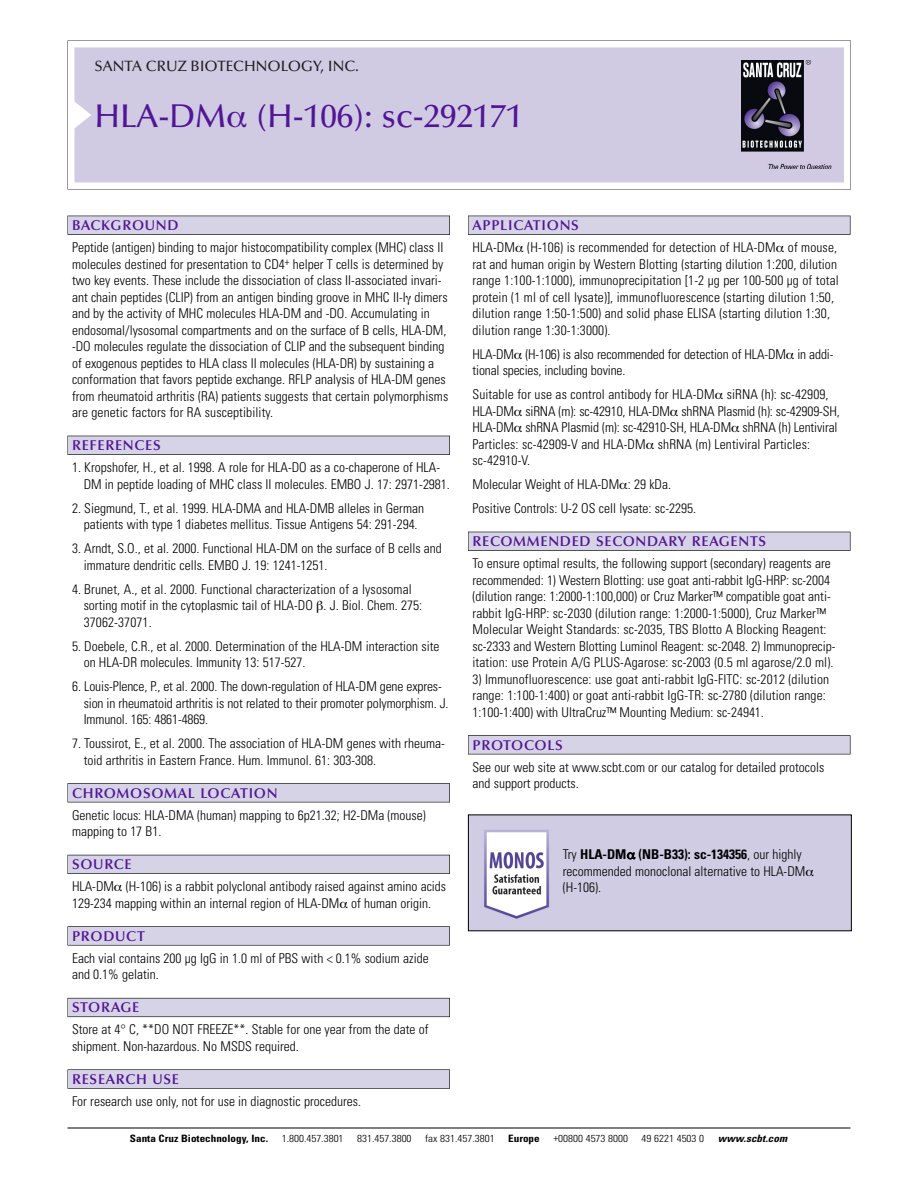
<style>
.page{position:relative;width:918px;height:1188px;background:#fff}
.page>*{position:absolute;margin:0;border:0;box-sizing:border-box;transform-origin:0 0}
.t1{font:500 33px "Optima";color:#511695}
.t2{font:500 15px "Optima";color:#231f20}
.t3{font:600 14.25px "Optima";letter-spacing:.05em;color:#511695}
.t4{font:300 condensed 13.5px/16.5px "Univers";color:#000}
.t5{font:300 condensed 10.2px "Univers";color:#000;scale:1.1 1}
.t6{font:700 condensed 10.2px "Univers";color:#000;scale:1.1 1}
.t7{font:italic 700 condensed 10.2px "Univers";letter-spacing:.005em;color:#000;scale:1.1 1}
.s1{font-weight:700}
</style>
<div class="page">
<svg style="left:68px;top:40px;width:783px;height:149px"></svg>
<div style="left:74px;top:47px;width:770px;height:135px;background:#d1cae3"></div>
<img style="left:741px;top:60px;width:90px;height:108px">
<div style="left:68px;top:216px;width:382px;height:19px;background:#525155"></div>
<div style="left:68px;top:216px;width:381px;height:18px;background:#d7d3e7"></div>
<div style="left:68px;top:436px;width:382px;height:19px;background:#515055"></div>
<div style="left:68px;top:436px;width:381px;height:18px;background:#d7d3e7"></div>
<div style="left:68px;top:783px;width:382px;height:19px;background:#545357"></div>
<div style="left:68px;top:784px;width:381px;height:18px;background:#d7d3e7"></div>
<div style="left:68px;top:855px;width:382px;height:19px;background:#54535a"></div>
<div style="left:68px;top:855px;width:381px;height:18px;background:#d7d3e7"></div>
<svg style="left:68px;top:926px;width:382px;height:20px"></svg>
<div style="left:68px;top:927px;width:381px;height:18px;background:#d7d3e7"></div>
<div style="left:68px;top:998px;width:382px;height:19px;background:#66646e"></div>
<div style="left:68px;top:998px;width:381px;height:18px;background:#d7d3e7"></div>
<div style="left:68px;top:1069px;width:382px;height:20px;background:#616161"></div>
<div style="left:68px;top:1070px;width:381px;height:18px;background:#d7d3e7"></div>
<div style="left:468px;top:216px;width:382px;height:19px;background:#525155"></div>
<div style="left:468px;top:216px;width:382px;height:18px;background:#d7d3e7"></div>
<div style="left:468px;top:532px;width:382px;height:19px;background:#515055"></div>
<div style="left:468px;top:532px;width:382px;height:18px;background:#d7d3e7"></div>
<div style="left:468px;top:735px;width:382px;height:19px;background:#545357"></div>
<div style="left:468px;top:736px;width:382px;height:18px;background:#d7d3e7"></div>
<hr style="left:68px;top:1128px;width:782px;height:1px;background:#000">
<img style="left:470px;top:816px;width:380px;height:113px">
<svg style="left:228px;top:112px;width:18px;height:16px"></svg>
<svg style="left:627px;top:853px;width:8px;height:6px"></svg>
<svg style="left:806px;top:869px;width:8px;height:7px"></svg>
<p class="t2" style="left:94px;top:61px;width:266px">SANTA CRUZ BIOTECHNOLOGY, INC.</p>
<h1 class="t1" style="left:94px;top:103px;width:430px">HLA-DM (H-106): sc-292171</h1>
<p class="t3" style="left:72px;top:219px;width:108px">BACKGROUND</p>
<p class="t4" style="left:72px;top:240px;width:378px">Peptide (antigen) binding to major histocompatibility complex (MHC) class II molecules destined for presentation to CD4<sup>+</sup> helper T cells is determined by two key events. These include the dissociation of class II-associated invari&shy;ant chain peptides (CLIP) from an antigen binding groove in MHC II-I dimers and by the activity of MHC molecules HLA-DM and -DO. Accumulating in endosomal/lysosomal compartments and on the surface of B cells, HLA-DM, -DO molecules regulate the dissociation of CLIP and the subsequent binding of exogenous peptides to HLA class II molecules (HLA-DR) by sustaining a conformation that favors peptide exchange. RFLP analysis of HLA-DM genes from rheumatoid arthritis (RA) patients suggests that certain polymorphisms are genetic factors for RA susceptibility.</p>
<p class="t3" style="left:72px;top:440px;width:90px">REFERENCES</p>
<p class="t4" style="left:84px;top:460px;width:368px;text-indent:-12px">1. Kropshofer, H., et al. 1998. A role for HLA-DO as a co-chaperone of HLA-<br>DM in peptide loading of MHC class II molecules. EMBO J. 17: 2971-2981.</p>
<p class="t4" style="left:72px;top:501px;width:354px;text-align:center">2. Siegmund, T., et al. 1999. HLA-DMA and HLA-DMB alleles in German patients with type 1 diabetes mellitus. Tissue Antigens 54: 291-294.</p>
<p class="t4" style="left:84px;top:541px;width:360px;text-indent:-12px">3. Arndt, S.O., et al. 2000. Functional HLA-DM on the surface of B cells and immature dendritic cells. EMBO J. 19: 1241-1251.</p>
<p class="t4" style="left:84px;top:582px;width:340px;text-indent:-12px">4. Brunet, A., et al. 2000. Functional characterization of a lysosomal sorting motif in the cytoplasmic tail of HLA-DO . J. Biol. Chem. 275:<br>37062-37071.</p>
<p class="t4" style="left:84px;top:639px;width:357px;text-indent:-12px">5. Doebele, C.R., et al. 2000. Determination of the HLA-DM interaction site on HLA-DR molecules. Immunity 13: 517-527.</p>
<p class="t4" style="left:84px;top:679px;width:366px;text-indent:-12px">6. Louis-Plence, P., et al. 2000. The down-regulation of HLA-DM gene expres&shy;sion in rheumatoid arthritis is not related to their promoter polymorphism. J.<br>Immunol. 165: 4861-4869.</p>
<p class="t4" style="left:84px;top:736px;width:363px;text-indent:-12px">7. Toussirot, E., et al. 2000. The association of HLA-DM genes with rheuma&shy;toid arthritis in Eastern France. Hum. Immunol. 61: 303-308.</p>
<p class="t3" style="left:72px;top:787px;width:207px">CHROMOSOMAL LOCATION</p>
<p class="t4" style="left:72px;top:808px;width:355px">Genetic locus: HLA-DMA (human) mapping to 6p21.32; H2-DMa (mouse) mapping to 17 B1.</p>
<p class="t3" style="left:72px;top:859px;width:61px">SOURCE</p>
<p class="t4" style="left:72px;top:879px;width:376px">HLA-DM (H-106) is a rabbit polyclonal antibody raised against amino acids<br>129-234 mapping within an internal region of HLA-DM of human origin.</p>
<p class="t3" style="left:72px;top:930px;width:74px">PRODUCT</p>
<p class="t4" style="left:72px;top:951px;width:358px">Each vial contains 200 µg IgG in 1.0 ml of PBS with &lt; 0.1% sodium azide and 0.1% gelatin.</p>
<p class="t3" style="left:72px;top:1002px;width:69px">STORAGE</p>
<p class="t4" style="left:72px;top:1022px;width:358px">Store at 4° C, **DO NOT FREEZE**. Stable for one year from the date of shipment. Non-hazardous. No MSDS required.</p>
<p class="t3" style="left:72px;top:1073px;width:109px">RESEARCH USE</p>
<p class="t4" style="left:72px;top:1094px;width:290px">For research use only, not for use in diagnostic procedures.</p>
<p class="t3" style="left:473px;top:219px;width:108px">APPLICATIONS</p>
<p class="t4" style="left:473px;top:240px;width:368px">HLA-DM (H-106) is recommended for detection of HLA-DM of mouse, rat and human origin by Western Blotting (starting dilution 1:200, dilution range 1:100-1:1000), immunoprecipitation [1-2 µg per 100-500 µg of total protein (1 ml of cell lysate)], immunofluorescence (starting dilution 1:50, dilution range 1:50-1:500) and solid phase ELISA (starting dilution 1:30, dilution range 1:30-1:3000).</p>
<p class="t4" style="left:473px;top:347px;width:363px">HLA-DM (H-106) is also recommended for detection of HLA-DM in addi&shy;tional species, including bovine.</p>
<p class="t4" style="left:473px;top:387px;width:369px">Suitable for use as control antibody for HLA-DM siRNA (h): sc-42909, HLA-DM siRNA (m): sc-42910, HLA-DM shRNA Plasmid (h): sc-42909-SH, HLA-DM shRNA Plasmid (m): sc-42910-SH, HLA-DM shRNA (h) Lentiviral Particles: sc-42909-V and HLA-DM shRNA (m) Lentiviral Particles: sc-42910-V.</p>
<p class="t4" style="left:473px;top:473px;width:225px;line-height:24px">Molecular Weight of HLA-DM : 29 kDa.<br>Positive Controls: U-2 OS cell lysate: sc-2295.</p>
<p class="t3" style="left:473px;top:536px;width:295px">RECOMMENDED SECONDARY REAGENTS</p>
<p class="t4" style="left:473px;top:556px;width:364px">To ensure optimal results, the following support (secondary) reagents are recommended: 1) Western Blotting: use goat anti-rabbit IgG-HRP: sc-2004 (dilution range: 1:2000-1:100,000) or Cruz Marker™ compatible goat anti&shy;rabbit IgG-HRP: sc-2030 (dilution range: 1:2000-1:5000), Cruz Marker™ Molecular Weight Standards: sc-2035, TBS Blotto A Blocking Reagent: sc-2333 and Western Blotting Luminol Reagent: sc-2048. 2) Immunoprecip&shy;itation: use Protein A/G PLUS-Agarose: sc-2003 (0.5 ml agarose/2.0 ml).</p>
<p class="t4" style="left:473px;top:672px;width:358px">3) Immunofluorescence: use goat anti-rabbit IgG-FITC: sc-2012 (dilution range: 1:100-1:400) or goat anti-rabbit IgG-TR: sc-2780 (dilution range:<br>1:100-1:400) with UltraCruz™ Mounting Medium: sc-24941.</p>
<p class="t3" style="left:473px;top:739px;width:92px">PROTOCOLS</p>
<p class="t4" style="left:473px;top:760px;width:353px">See our web site at www.scbt.com or our catalog for detailed protocols and support products.</p>
<p class="t4" style="left:563px;top:847px;width:244px">Try <span class="s1">HLA-DM (NB-B33): sc-134356</span>, our highly recommended monoclonal alternative to HLA-DM (H-106).</p>
<p class="t6" style="left:130px;top:1135px;width:127px">Santa Cruz Biotechnology, Inc.</p>
<p class="t5" style="left:282px;top:1135px;width:58px">1.800.457.3801</p>
<p class="t5" style="left:357px;top:1135px;width:51px">831.457.3800</p>
<p class="t5" style="left:425px;top:1135px;width:65px">fax 831.457.3801</p>
<p class="t6" style="left:508px;top:1135px;width:30px">Europe</p>
<p class="t5" style="left:553px;top:1135px;width:69px">+00800 4573 8000</p>
<p class="t5" style="left:642px;top:1135px;width:58px">49 6221 4503 0</p>
<p class="t7" style="left:718px;top:1135px;width:64px">www.scbt.com</p>
</div>
